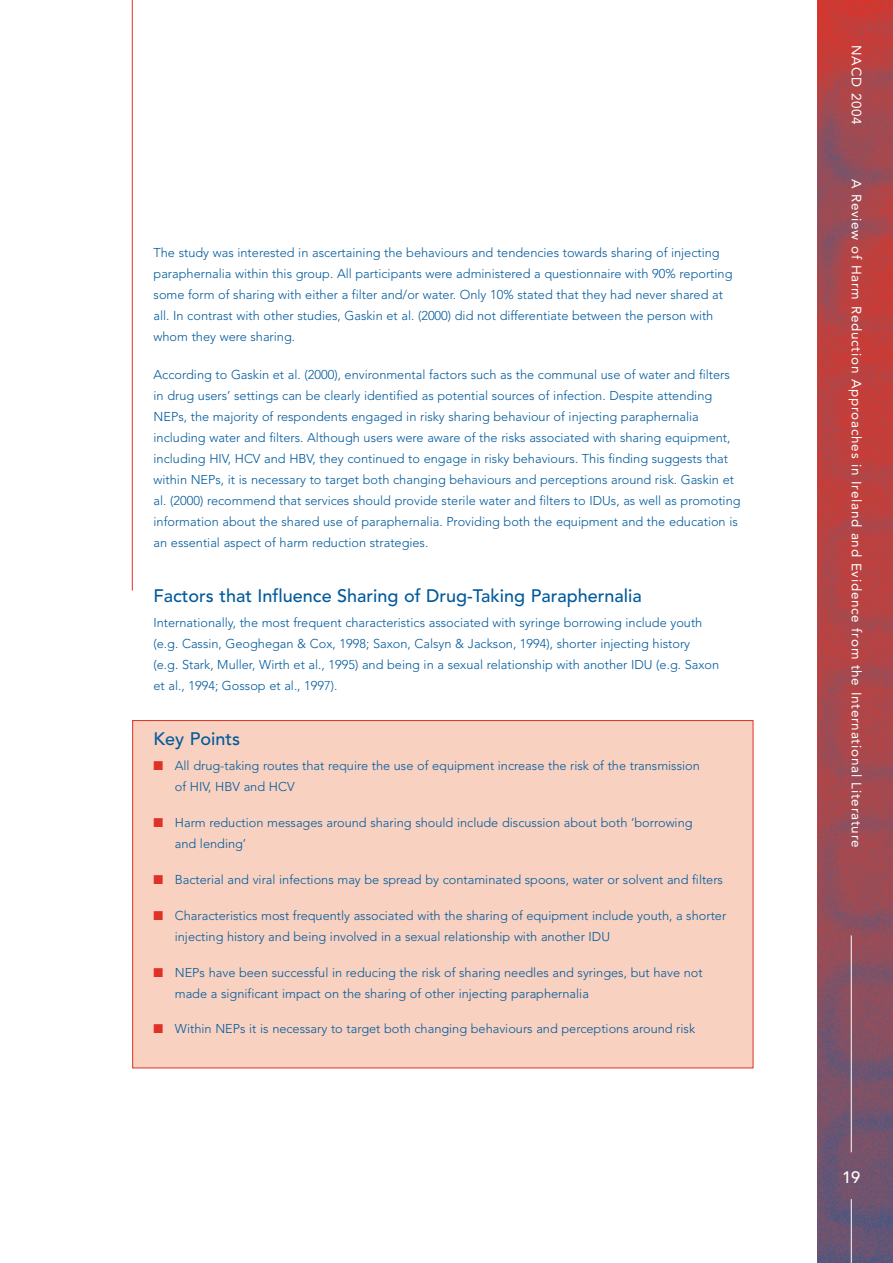
<style>
.page{position:relative;width:893px;height:1263px;background:#fff}
.page>*{position:absolute;margin:0;border:0;box-sizing:border-box;transform-origin:0 0}
.t1{font:500 18px "Avenir";color:#005a9c}
.t2{font:500 16.5px "Avenir";color:#fff}
.t3{font:13.5px "Avenir";letter-spacing:.055em;color:#fff}
.t4{font:300 12.75px/21px "Avenir";color:#005a9c}
.s1{color:#e03127}
</style>
<div class="page">
<div style="left:133px;top:721px;width:620px;height:347px;background:#f8d1c1"></div>
<img style="left:817px;top:0;width:75px;height:1263px">
<hr style="left:132px;top:0;width:1px;height:591px;background:#e03127">
<hr style="left:850px;top:1199px;width:1px;height:64px;background:#fff">
<hr style="left:850px;top:935px;width:1px;height:217px;background:#fff">
<p class="t4" style="left:153px;top:243px;width:580px">The study was interested in ascertaining the behaviours and tendencies towards sharing of injecting paraphernalia within this group. All participants were administered a questionnaire with 90% reporting some form of sharing with either a filter and/or water. Only 10% stated that they had never shared at all. In contrast with other studies, Gaskin et al. (2000) did not differentiate between the person with whom they were sharing.</p>
<p class="t4" style="left:153px;top:365px;width:588px">According to Gaskin et al. (2000), environmental factors such as the communal use of water and filters in drug users’ settings can be clearly identified as potential sources of infection. Despite attending NEPs, the majority of respondents engaged in risky sharing behaviour of injecting paraphernalia including water and filters. Although users were aware of the risks associated with sharing equipment, including HIV, HCV and HBV, they continued to engage in risky behaviours. This finding suggests that within NEPs, it is necessary to target both changing behaviours and perceptions around risk. Gaskin et al. (2000) recommend that services should provide sterile water and filters to IDUs, as well as promoting information about the shared use of paraphernalia. Providing both the equipment and the education is an essential aspect of harm reduction strategies.</p>
<h1 class="t1" style="left:153px;top:588px;width:490px">Factors that Influence Sharing of Drug-Taking Paraphernalia</h1>
<p class="t4" style="left:153px;top:613px;width:567px">Internationally, the most frequent characteristics associated with syringe borrowing include youth (e.g. Cassin, Geoghegan &amp; Cox, 1998; Saxon, Calsyn &amp; Jackson, 1994), shorter injecting history<br>(e.g. Stark, Muller, Wirth et al., 1995) and being in a sexual relationship with another IDU (e.g. Saxon et al., 1994; Gossop et al., 1997).</p>
<h1 class="t1" style="left:153px;top:731px;width:88px">Key Points</h1>
<p class="t4" style="left:175px;top:756px;width:526px;text-indent:-21px"><span class="s1">■</span> All drug-taking routes that require the use of equipment increase the risk of the transmission of HIV, HBV and HCV</p>
<p class="t4" style="left:175px;top:813px;width:519px;text-indent:-21px"><span class="s1">■</span> Harm reduction messages around sharing should include discussion about both ‘borrowing and lending’</p>
<p class="t4" style="left:153px;top:870px;width:571px"><span class="s1">■</span> Bacterial and viral infections may be spread by contaminated spoons, water or solvent and filters</p>
<p class="t4" style="left:175px;top:906px;width:553px;text-indent:-21px"><span class="s1">■</span> Characteristics most frequently associated with the sharing of equipment include youth, a shorter injecting history and being involved in a sexual relationship with another IDU</p>
<p class="t4" style="left:175px;top:963px;width:529px;text-indent:-21px"><span class="s1">■</span> NEPs have been successful in reducing the risk of sharing needles and syringes, but have not made a significant impact on the sharing of other injecting paraphernalia</p>
<p class="t4" style="left:153px;top:1020px;width:543px"><span class="s1">■</span> Within NEPs it is necessary to target both changing behaviours and perceptions around risk</p>
<p class="t3" style="left:862px;top:45px;width:81px;rotate:90deg">NACD 2004</p>
<p class="t3" style="left:862px;top:179px;width:670px;rotate:90deg">A Review of Harm Reduction Approaches in Ireland and Evidence from the International Literature</p>
<p class="t2" style="left:842px;top:1171px;width:20px">19</p>
</div>
